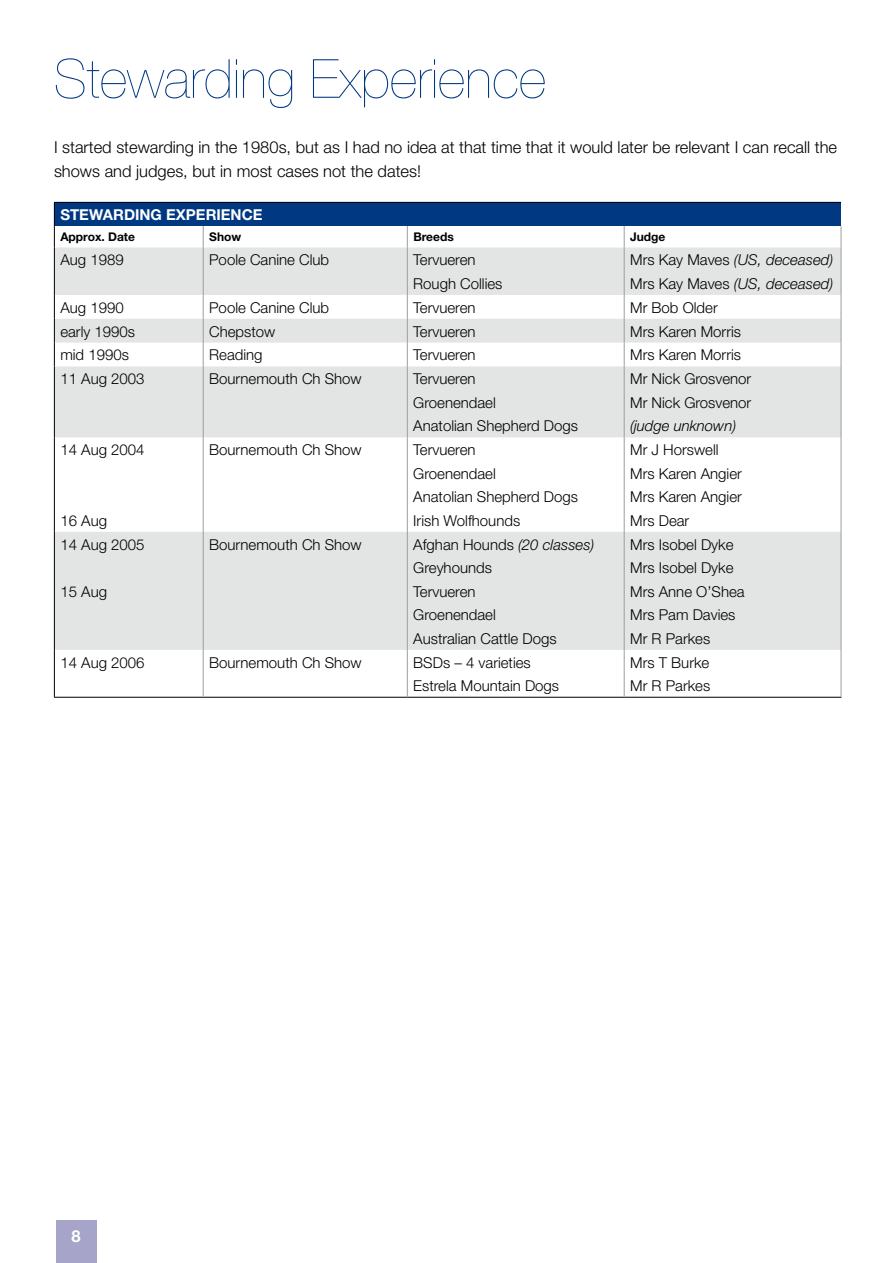
<style>
.page{position:relative;width:893px;height:1263px;background:#fff}
.page>*{position:absolute;margin:0;border:0;box-sizing:border-box;transform-origin:0 0}
.t1{font:200 54px "Helvetica Neue";color:#003882}
.t2{font:300 16.5px/24px "Helvetica Neue";color:#000}
.t3{font:700 16.5px "Helvetica Neue";color:#fff}
.t4{font:300 15px/23.5px "Helvetica Neue";color:#000}
.t5{font:italic 300 15px/23.5px "Helvetica Neue";color:#000}
.t6{font:700 15px "Helvetica Neue";color:#fff}
.t7{font:700 12px "Helvetica Neue";color:#000}
.s1{font-style:normal}
.s2{font-style:italic}
</style>
<div class="page">
<div style="left:56px;top:1220px;width:40px;height:43px;background:#a6a4c8"></div>
<div style="left:54px;top:202px;width:787px;height:24px;background:#003882"></div>
<svg style="left:55px;top:247px;width:786px;height:403px;fill:#e3e4e4"></svg>
<hr style="left:54px;top:247px;width:1px;height:48px;background:#000">
<svg style="left:54px;top:295px;width:1px;height:71px"></svg>
<hr style="left:54px;top:366px;width:1px;height:71px;background:#000">
<hr style="left:54px;top:437px;width:1px;height:95px;background:#000">
<hr style="left:54px;top:532px;width:1px;height:118px;background:#000">
<svg style="left:203px;top:226px;width:1px;height:21px"></svg>
<svg style="left:407px;top:226px;width:1px;height:21px"></svg>
<svg style="left:624px;top:226px;width:1px;height:21px"></svg>
<svg style="left:841px;top:226px;width:1px;height:21px"></svg>
<hr style="left:203px;top:247px;width:1px;height:48px;background:#9c9e9f">
<hr style="left:407px;top:247px;width:1px;height:48px;background:#9c9e9f">
<hr style="left:624px;top:247px;width:1px;height:48px;background:#9c9e9f">
<hr style="left:841px;top:247px;width:1px;height:48px;background:#9c9e9f">
<svg style="left:203px;top:295px;width:1px;height:71px"></svg>
<svg style="left:407px;top:295px;width:1px;height:71px"></svg>
<svg style="left:624px;top:295px;width:1px;height:71px"></svg>
<svg style="left:841px;top:295px;width:1px;height:71px"></svg>
<hr style="left:203px;top:366px;width:1px;height:71px;background:#9c9e9f">
<hr style="left:407px;top:366px;width:1px;height:71px;background:#9c9e9f">
<hr style="left:624px;top:366px;width:1px;height:71px;background:#9c9e9f">
<hr style="left:841px;top:366px;width:1px;height:71px;background:#9c9e9f">
<hr style="left:203px;top:437px;width:1px;height:95px;background:#9c9e9f">
<hr style="left:407px;top:437px;width:1px;height:95px;background:#9c9e9f">
<hr style="left:624px;top:437px;width:1px;height:95px;background:#9c9e9f">
<hr style="left:841px;top:437px;width:1px;height:95px;background:#9c9e9f">
<hr style="left:203px;top:532px;width:1px;height:118px;background:#9c9e9f">
<hr style="left:407px;top:532px;width:1px;height:118px;background:#9c9e9f">
<hr style="left:624px;top:532px;width:1px;height:118px;background:#9c9e9f">
<hr style="left:841px;top:532px;width:1px;height:118px;background:#9c9e9f">
<hr style="left:54px;top:202px;width:149px;height:1px;background:#000">
<svg style="left:54px;top:203px;width:1px;height:44px"></svg>
<hr style="left:203px;top:202px;width:204px;height:1px;background:#000">
<hr style="left:407px;top:202px;width:217px;height:1px;background:#000">
<hr style="left:624px;top:202px;width:217px;height:1px;background:#000">
<hr style="left:54px;top:650px;width:1px;height:47px;background:#000">
<hr style="left:54px;top:697px;width:149px;height:1px;background:#000">
<hr style="left:203px;top:697px;width:204px;height:1px;background:#000">
<hr style="left:407px;top:697px;width:217px;height:1px;background:#000">
<hr style="left:624px;top:697px;width:217px;height:1px;background:#000">
<hr style="left:203px;top:650px;width:1px;height:47px;background:#9c9e9f">
<hr style="left:407px;top:650px;width:1px;height:47px;background:#9c9e9f">
<hr style="left:624px;top:650px;width:1px;height:47px;background:#9c9e9f">
<hr style="left:841px;top:650px;width:1px;height:47px;background:#9c9e9f">
<h1 class="t1" style="left:54px;top:48px;width:493px">Stewarding Experience</h1>
<p class="t2" style="left:54px;top:135px;width:785px">I started stewarding in the 1980s, but as I had no idea at that time that it would later be relevant I can recall the shows and judges, but in most cases not the dates!</p>
<p class="t6" style="left:60px;top:205px;width:204px">STEWARDING EXPERIENCE</p>
<p class="t7" style="left:60px;top:230px;width:76px">Approx. Date</p>
<p class="t7" style="left:209px;top:230px;width:34px">Show</p>
<p class="t7" style="left:413px;top:230px;width:42px">Breeds</p>
<p class="t7" style="left:630px;top:230px;width:37px">Judge</p>
<p class="t4" style="left:60px;top:248px;width:65px">Aug 1989</p>
<p class="t4" style="left:209px;top:248px;width:122px">Poole Canine Club</p>
<p class="t4" style="left:413px;top:248px;width:91px">Tervueren<br>Rough Collies</p>
<p class="t5" style="left:630px;top:248px;width:205px"><span class="s1">Mrs Kay Maves</span> (US, deceased)<br><span class="s1">Mrs Kay Maves</span> (US, deceased)</p>
<p class="t4" style="left:60px;top:295px;width:65px">Aug 1990</p>
<p class="t4" style="left:209px;top:295px;width:122px">Poole Canine Club</p>
<p class="t4" style="left:413px;top:295px;width:64px">Tervueren</p>
<p class="t4" style="left:630px;top:295px;width:89px">Mr Bob Older</p>
<p class="t4" style="left:60px;top:319px;width:76px">early 1990s</p>
<p class="t4" style="left:209px;top:319px;width:68px">Chepstow</p>
<p class="t4" style="left:413px;top:319px;width:64px">Tervueren</p>
<p class="t4" style="left:630px;top:319px;width:112px">Mrs Karen Morris</p>
<p class="t4" style="left:60px;top:343px;width:70px">mid 1990s</p>
<p class="t4" style="left:209px;top:343px;width:55px">Reading</p>
<p class="t4" style="left:413px;top:343px;width:64px">Tervueren</p>
<p class="t4" style="left:630px;top:343px;width:112px">Mrs Karen Morris</p>
<p class="t4" style="left:60px;top:367px;width:86px">11 Aug 2003</p>
<p class="t4" style="left:209px;top:367px;width:154px">Bournemouth Ch Show</p>
<p class="t4" style="left:413px;top:367px;width:166px">Tervueren<br>Groenendael<br>Anatolian Shepherd Dogs</p>
<p class="t4" style="left:630px;top:367px;width:123px">Mr Nick Grosvenor<br>Mr Nick Grosvenor</p>
<p class="t5" style="left:630px;top:414px;width:108px">(judge unknown)</p>
<p class="t4" style="left:60px;top:438px;width:86px">14 Aug 2004</p>
<p class="t4" style="left:60px;top:508px;width:48px">16 Aug</p>
<p class="t4" style="left:60px;top:532px;width:86px">14 Aug 2005</p>
<p class="t4" style="left:60px;top:579px;width:48px">15 Aug</p>
<p class="t4" style="left:209px;top:438px;width:154px">Bournemouth Ch Show</p>
<p class="t4" style="left:413px;top:438px;width:166px">Tervueren<br>Groenendael<br>Anatolian Shepherd Dogs<br>Irish Wolfhounds</p>
<p class="t4" style="left:630px;top:438px;width:113px">Mr J Horswell<br>Mrs Karen Angier<br>Mrs Karen Angier<br>Mrs Dear</p>
<p class="t4" style="left:209px;top:532px;width:154px">Bournemouth Ch Show</p>
<p class="t4" style="left:413px;top:532px;width:183px">Afghan Hounds <span class="s2">(20 classes)<br></span>Greyhounds<br>Tervueren<br>Groenendael<br>Australian Cattle Dogs</p>
<p class="t4" style="left:630px;top:532px;width:116px">Mrs Isobel Dyke<br>Mrs Isobel Dyke<br>Mrs Anne O’Shea<br>Mrs Pam Davies<br>Mr R Parkes</p>
<p class="t4" style="left:60px;top:650px;width:86px">14 Aug 2006</p>
<p class="t4" style="left:209px;top:650px;width:154px">Bournemouth Ch Show</p>
<p class="t4" style="left:413px;top:650px;width:147px">BSDs – 4 varieties<br>Estrela Mountain Dogs</p>
<p class="t4" style="left:630px;top:650px;width:82px">Mrs T Burke<br>Mr R Parkes</p>
<p class="t3" style="left:72px;top:1226px;width:11px">8</p>
</div>
